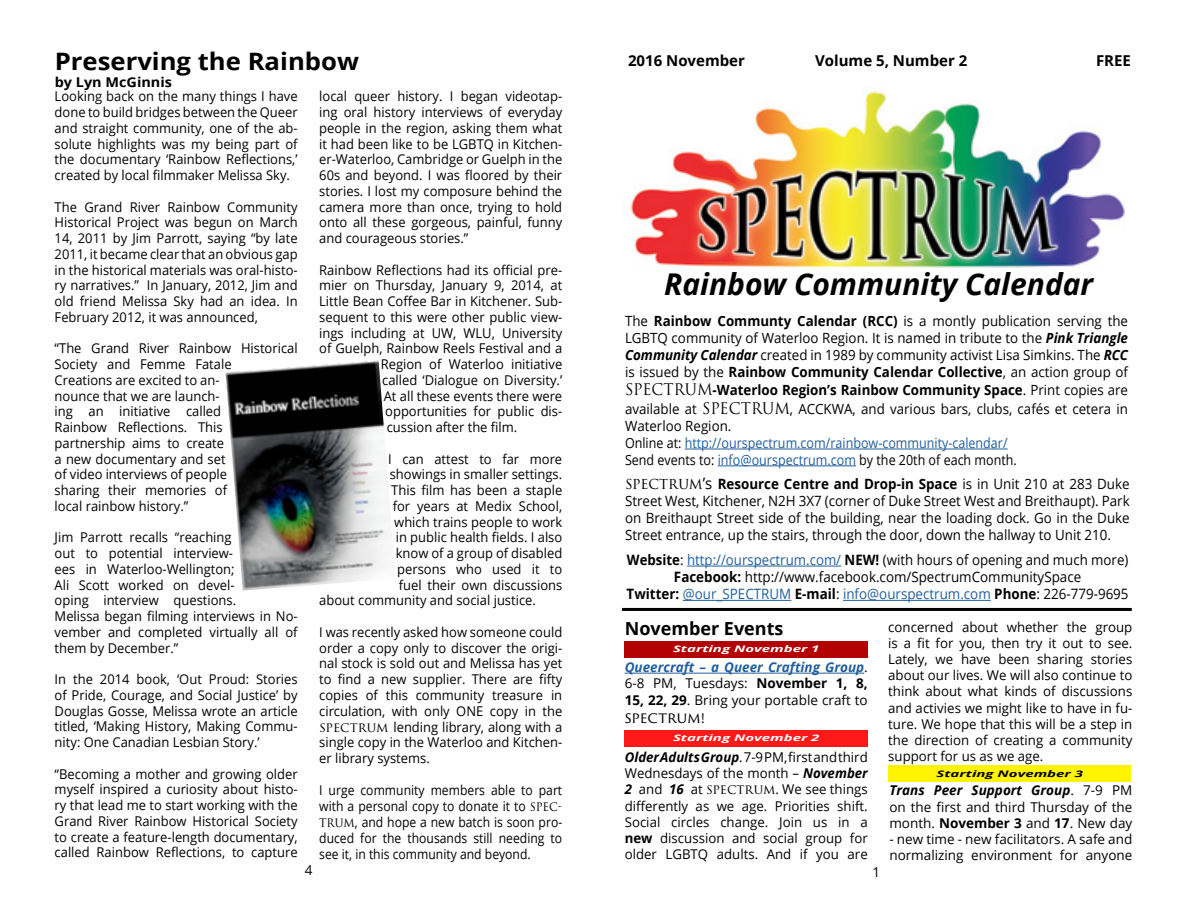
<style>
.page{position:relative;width:1188px;height:918px;background:#fff}
.page>*{position:absolute;margin:0;border:0;box-sizing:border-box;transform-origin:0 0}
.t1{font:italic 700 30px "Open Sans";color:#000}
.t2{font:700 24px "Open Sans";color:#000;scale:1.07 1}
.t3{font:700 18px "Open Sans";color:#000}
.t4{font:700 15px "Open Sans";color:#000}
.t5{font:15px "Trajan Sans Pro";letter-spacing:-.01em;color:#000}
.t6{font:14.25px/17.1px "Open Sans";color:#000;text-align:center;scale:.93 1}
.t7{font:14.1px/16.8px "Open Sans";color:#000;text-align:justify;scale:.95 1}
.t8{font:14.1px/17px "Open Sans";color:#000;text-align:justify;scale:.94 1}
.t9{font:14.1px/16.8px "Open Sans";color:#215e9e;scale:.89 1}
.t10{font:13.5px/15.8px "Open Sans";color:#000;text-align:justify;scale:.96 1}
.t11{font:13.5px/16.2px "Open Sans";color:#000;text-align:justify}
.t12{font:13.5px/16px "Open Sans";color:#000;text-align:justify;scale:.9 1}
.t13{font:700 13.5px "Open Sans";color:#000;scale:1.07 1}
.t14{font:italic 700 9px "Open Sans";color:#fff;scale:1.67 1}
.t15{font:italic 700 9px "Open Sans";color:#000;scale:1.67 1}
.s1{font-family:"Trajan Pro 3"}
.s2{font-weight:700}
.s3{font-weight:700;font-style:italic}
.s4{font-family:"Trajan Pro 3";font-size:15.6px}
.s5{color:#000}
.s6{font-family:"Trajan Pro 3";font-size:15.75px}
.s7{font-size:15.75px}
.s8{color:#215e9e}
.s9{font-weight:700;font-style:italic;color:#215e9e}
.s10{font-family:"Open Sans";font-size:13.5px}
</style>
<div class="page">
<hr style="left:685px;top:449px;width:323px;height:1px;background:#215e9e">
<hr style="left:718px;top:466px;width:138px;height:1px;background:#215e9e">
<hr style="left:687px;top:566px;width:154px;height:1px;background:#215e9e">
<hr style="left:683px;top:600px;width:108px;height:1px;background:#215e9e">
<hr style="left:843px;top:600px;width:148px;height:1px;background:#215e9e">
<hr style="left:622px;top:608px;width:510px;height:3px;background:#000">
<div style="left:625px;top:641px;width:243px;height:17px;background:#b30000"></div>
<hr style="left:625px;top:673px;width:239px;height:1px;background:#215e9e">
<div style="left:625px;top:730px;width:243px;height:17px;background:#ff1a1a"></div>
<div style="left:888px;top:765px;width:243px;height:17px;background:#fff300"></div>
<img style="left:631px;top:88px;width:494px;height:180px">
<img style="left:226px;top:360px;width:166px;height:231px">
<h2 class="t2" style="left:55px;top:45px;width:286px">Preserving the Rainbow</h2>
<p class="t13" style="left:55px;top:72px;width:111px">by Lyn McGinnis</p>
<p class="t10" style="left:319px;top:88px;width:255px">local queer history. I began videotap&shy;ing oral history interviews of everyday people in the region, asking them what it had been like to be LGBTQ in Kitchen&shy;er-Waterloo, Cambridge or Guelph in the 60s and beyond. I was floored by their stories. I lost my composure behind the camera more than once, trying to hold onto all these gorgeous, painful, funny and courageous stories.”</p>
<p class="t10" style="left:319px;top:261px;width:255px">Rainbow Reflections had its official pre-</p>
<p class="t10" style="left:319px;top:277px;width:255px">mier on Thursday, January 9, 2014, at</p>
<p class="t10" style="left:319px;top:293px;width:255px">Little Bean Coffee Bar in Kitchener. Sub-</p>
<p class="t10" style="left:319px;top:309px;width:255px">sequent to this were other public view-</p>
<p class="t10" style="left:319px;top:324px;width:255px">ings including at UW, WLU, University</p>
<p class="t10" style="left:319px;top:340px;width:255px">of Guelph, Rainbow Reels Festival and a</p>
<p class="t10" style="left:381px;top:356px;width:191px">Region of Waterloo initiative</p>
<p class="t10" style="left:382px;top:372px;width:189px">called ‘Dialogue on Diversity.’</p>
<p class="t10" style="left:384px;top:387px;width:187px">At all these events there were</p>
<p class="t10" style="left:385px;top:403px;width:186px">opportunities for public dis-</p>
<p class="t10" style="left:387px;top:419px;width:138px">cussion after the film.</p>
<p class="t10" style="left:388px;top:450px;width:183px">I can attest to far more</p>
<p class="t10" style="left:390px;top:466px;width:181px">showings in smaller settings.</p>
<p class="t10" style="left:391px;top:482px;width:180px">This film has been a staple</p>
<p class="t10" style="left:393px;top:498px;width:178px">for years at Medix School,</p>
<p class="t10" style="left:394px;top:513px;width:177px">which trains people to work</p>
<p class="t10" style="left:396px;top:529px;width:175px">in public health fields. I also</p>
<p class="t10" style="left:396px;top:545px;width:175px">know of a group of disabled</p>
<p class="t10" style="left:397px;top:561px;width:173px">persons who used it to</p>
<p class="t10" style="left:399px;top:576px;width:172px">fuel their own discussions</p>
<p class="t10" style="left:319px;top:592px;width:227px">about community and social justice.</p>
<p class="t10" style="left:319px;top:624px;width:255px">I was recently asked how someone could order a copy only to discover the origi&shy;nal stock is sold out and Melissa has yet to find a new supplier. There are fifty copies of this community treasure in circulation, with only ONE copy in the <span class="s1">spectrum</span> lending library, along with a single copy in the Waterloo and Kitchen&shy;er library systems.</p>
<p class="t12" style="left:319px;top:781px;width:272px">I urge community members able to part with a personal copy to donate it to <span class="s1">spec&shy;trum</span>, and hope a new batch is soon pro&shy;duced for the thousands still needing to see it, in this community and beyond.</p>
<p class="t10" style="left:55px;top:88px;width:255px">Looking back on the many things I have done to build bridges between the Queer and straight community, one of the ab&shy;solute highlights was my being part of the documentary ‘Rainbow Reflections,’ created by local filmmaker Melissa Sky.</p>
<p class="t10" style="left:55px;top:198px;width:255px">The Grand River Rainbow Community Historical Project was begun on March 14, 2011 by Jim Parrott, saying “by late 2011, it became clear that an obvious gap in the historical materials was oral-histo&shy;ry narratives.” In January, 2012, Jim and old friend Melissa Sky had an idea. In February 2012, it was announced,</p>
<p class="t10" style="left:55px;top:340px;width:255px;text-align:left">“The Grand River Rainbow Historical<br>Society and Femme Fatale<br>Creations are excited to an-<br>nounce that we are launch-<br>ing an initiative called<br>Rainbow Reflections. This<br>partnership aims to create<br>a new documentary and set<br>of video interviews of people<br>sharing their memories of<br>local rainbow history.”</p>
<p class="t10" style="left:55px;top:529px;width:255px;text-align:left">Jim Parrott recalls “reaching<br>out to potential interview-<br>ees in Waterloo-Wellington;<br>Ali Scott worked on devel-<br>oping interview questions.<br>Melissa began filming interviews in No&shy;vember and completed virtually all of them by December.”</p>
<p class="t10" style="left:55px;top:671px;width:255px">In the 2014 book, ‘Out Proud: Stories of Pride, Courage, and Social Justice’ by Douglas Gosse, Melissa wrote an article titled, ‘Making History, Making Commu&shy;nity: One Canadian Lesbian Story.’</p>
<p class="t10" style="left:55px;top:765px;width:255px">“Becoming a mother and growing older myself inspired a curiosity about histo&shy;ry that lead me to start working with the Grand River Rainbow Historical Society to create a feature-length documentary, called Rainbow Reflections, to capture</p>
<p class="t11" style="left:305px;top:862px;width:9px">4</p>
<p class="t4" style="left:628px;top:50px;width:118px">2016 November</p>
<p class="t4" style="left:815px;top:50px;width:154px">Volume 5, Number 2</p>
<p class="t4" style="left:1096px;top:50px;width:36px">FREE</p>
<h1 class="t1" style="left:664px;top:263px;width:431px">Rainbow Community Calendar</h1>
<p class="t7" style="left:625px;top:312px;width:531px">The <span class="s2">Rainbow Communty Calendar (RCC)</span> is a montly publication serving the LGBTQ community of Waterloo Region. It is named in tribute to the <span class="s3">Pink Triangle Community Calendar</span> created in 1989 by community activist Lisa Simkins. The <span class="s3">RCC </span>is issued by the <span class="s2">Rainbow Community Calendar Collective</span>, an action group of</p>
<p class="t7" style="left:625px;top:381px;width:531px;line-height:18.8px"><span class="s4">SPECTRUM</span><span class="s2">-Waterloo Region’s Rainbow Community Space</span>. Print copies are available at <span class="s4">SPECTRUM</span>, ACCKWA, and various bars, clubs, cafés et cetera in</p>
<p class="t9" style="left:625px;top:417px;width:442px"><span class="s5">Waterloo Region.<br>Online at:</span> http://ourspectrum.com/rainbow-community-calendar/<br><span class="s5">Send events to:</span> info@ourspectrum.com <span class="s5">by the 20th of each month.</span></p>
<p class="t8" style="left:625px;top:475px;width:538px"><span class="s6">spectrum</span><span class="s7">’s</span> <span class="s2">Resource Centre and Drop-in Space</span> is in Unit 210 at 283 Duke Street West, Kitchener, N2H 3X7 (corner of Duke Street West and Breithaupt). Park on Breithaupt Street side of the building, near the loading dock. Go in the Duke Street entrance, up the stairs, through the door, down the hallway to Unit 210.</p>
<p class="t6" style="left:627px;top:551px;width:541px"><span class="s2">Website</span>: <span class="s8">http://ourspectrum.com/</span> <span class="s2">NEW!</span> (with hours of opening and much more)<br><span class="s2">Facebook:</span> http://www.facebook.com/SpectrumCommunitySpace<br><span class="s2">Twitter:</span> <span class="s8">@our_SPECTRUM</span> <span class="s2">E-mail</span>: <span class="s8">info@ourspectrum.com</span> <span class="s2">Phone</span>: 226-779-9695</p>
<h3 class="t3" style="left:625px;top:616px;width:160px">November Events</h3>
<p class="t11" style="left:888px;top:618px;width:246px">concerned about whether the group is a fit for you, then try it out to see.<br>Lately, we have been sharing stories about our lives. We will also continue to think about what kinds of discussions and activies we might like to have in fu&shy;ture. We hope that this will be a step in the direction of creating a community support for us as we age.</p>
<p class="t14" style="left:673px;top:643px;width:89px">Starting November 1</p>
<p class="t11" style="left:625px;top:659px;width:245px"><span class="s9">Queercraft – a Queer Crafting Group</span>.<br>6-8 PM, Tuesdays: <span class="s2">November 1, 8, 15, 22, 29</span>. Bring your portable craft to</p>
<p class="t5" style="left:625px;top:706px;width:81px">SPECTRUM<span class="s10">!</span></p>
<p class="t14" style="left:673px;top:732px;width:89px">Starting November 2</p>
<p class="t11" style="left:625px;top:749px;width:245px"><span class="s3">Older Adults Group</span>. 7-9 PM, first and third Wednesdays of the month – <span class="s3">November 2</span> and <span class="s3">16</span> at <span class="s1">spectrum</span>. We see things differently as we age. Priorities shift.<br>Social circles change. Join us in a <span class="s2">new</span> discussion and social group for older LGBTQ adults. And if you are</p>
<p class="t15" style="left:937px;top:767px;width:89px">Starting November 3</p>
<p class="t11" style="left:889px;top:782px;width:245px"><span class="s3">Trans Peer Support Group</span>. 7-9 PM on the first and third Thursday of the month. <span class="s2">November 3</span> and <span class="s2">17</span>. New day</p>
<p class="t11" style="left:889px;top:831px;width:245px">- new time - new facilitators. A safe and normalizing environment for anyone</p>
<p class="t11" style="left:873px;top:863px;width:9px">1</p>
</div>
